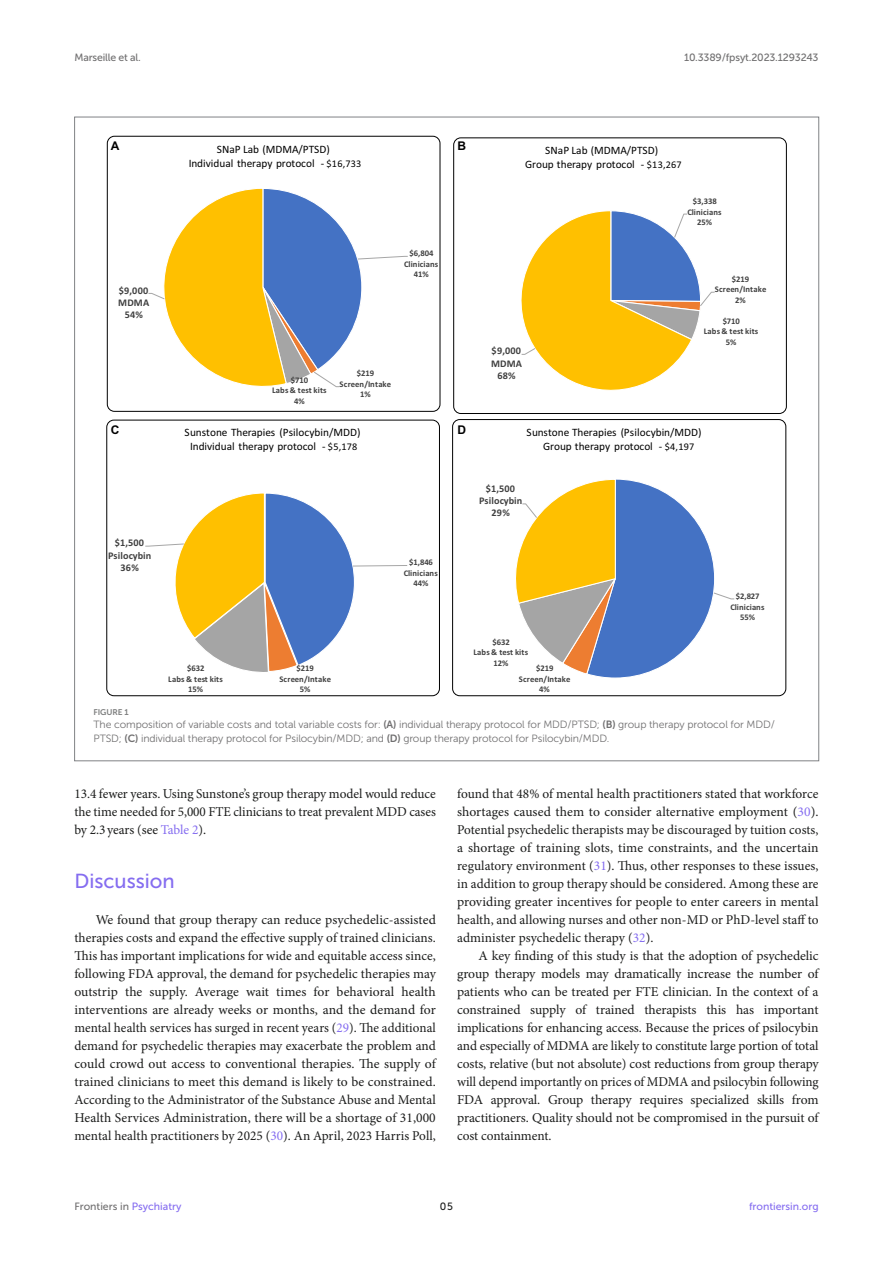
<style>
.page{position:relative;width:893px;height:1263px;background:#fff}
.page>*{position:absolute;margin:0;border:0;box-sizing:border-box;transform-origin:0 0}
.HEAD_1{font:20.25px "Museo Sans 500";color:#856df0}
.TEXT_FLUSH{font:13.5px/18px "Minion Pro";letter-spacing:.005em;color:#1b1c1b;text-align:justify}
.TEXT{font:13.5px/18px "Minion Pro";letter-spacing:-.005em;color:#1b1c1b;text-align:justify}
.t1{font:700 12px "Arial";color:#000}
.t2{font:11.25px/14px "Calibri";color:#000;text-align:center}
.FIG_LEG{font:10.5px/13.5px "Museo Sans 300";letter-spacing:-.01em;color:#706f70}
.t3{font:10.5px "Museo Sans 500";letter-spacing:-.015em;color:#706f70}
.t4{font:10.5px "Museo Sans 500";color:#856df0}
.t5{font:10.5px "Museo Sans 500";color:#1b1c1b}
.t6{font:700 10.2px/12.1px "Calibri";letter-spacing:.02em;color:#404040;text-align:center}
.t7{font:700 8.55px/10.5px "Calibri";letter-spacing:.005em;color:#404040;text-align:center}
.FIG_HD{font:8.25px "Museo Sans 700";letter-spacing:-.01em;color:#7e7f7f}
.s1{font-size:10.2px}
.s2{font-family:"Museo Sans 700"}
.s3{color:#856df0}
</style>
<div class="page">
<svg style="left:521px;top:210px;width:194px;height:181px"></svg>
<div style="left:453px;top:138px;width:334px;height:276px;border:1px solid #000;border-radius:7px"></div>
<svg style="left:148px;top:188px;width:260px;height:200px"></svg>
<div style="left:107px;top:136px;width:333px;height:276px;border:1px solid #000;border-radius:7px"></div>
<svg style="left:145px;top:493px;width:263px;height:179px"></svg>
<div style="left:106px;top:420px;width:334px;height:276px;border:1px solid #000;border-radius:7px"></div>
<svg style="left:515px;top:479px;width:220px;height:199px"></svg>
<div style="left:452px;top:419px;width:334px;height:277px;border:1px solid #000;border-radius:7px"></div>
<p class="t3" style="left:74px;top:51px;width:68px">Marseille et al.</p>
<p class="t3" style="left:684px;top:51px;width:136px">10.3389/fpsyt.2023.1293243</p>
<p class="t1" style="left:111px;top:137px;width:10px">A</p>
<p class="t1" style="left:457px;top:137px;width:10px">B</p>
<p class="t2" style="left:189px;top:142px;width:174px">SNaP Lab (MDMA/PTSD)<br>Individual therapy protocol - <span class="s1">$16,733</span></p>
<p class="t6" style="left:118px;top:284px;width:32px">$9,000<br>MDMA<br>54%</p>
<p class="t7" style="left:404px;top:248px;width:36px">$6,804<br>Clinicians<br>41%</p>
<p class="t7" style="left:272px;top:374px;width:56px">$710<br>Labs &amp; test kits<br>4%</p>
<p class="t7" style="left:340px;top:368px;width:53px">$219<br>Screen/Intake<br>1%</p>
<p class="t1" style="left:111px;top:422px;width:10px">C</p>
<p class="t1" style="left:457px;top:422px;width:10px">D</p>
<p class="t2" style="left:185px;top:425px;width:177px">Sunstone Therapies (Psilocybin/MDD)<br>Individual therapy protocol - <span class="s1">$5,178</span></p>
<p class="t2" style="left:525px;top:143px;width:158px">SNaP Lab (MDMA/PTSD)<br>Group therapy protocol - <span class="s1">$13,267</span></p>
<p class="t6" style="left:491px;top:345px;width:32px">$9,000<br>MDMA<br>68%</p>
<p class="t7" style="left:687px;top:196px;width:36px">$3,338<br>Clinicians<br>25%</p>
<p class="t7" style="left:715px;top:273px;width:53px">$219<br>Screen/Intake<br>2%</p>
<p class="t7" style="left:704px;top:315px;width:56px">$710<br>Labs &amp; test kits<br>5%</p>
<p class="t2" style="left:543px;top:425px;width:160px;text-align:left;text-indent:-17px">Sunstone Therapies (Psilocybin/MDD)<br>Group therapy protocol - <span class="s1">$4,197</span></p>
<p class="t6" style="left:108px;top:537px;width:45px">$1,500<br>Psilocybin<br>36%</p>
<p class="t7" style="left:168px;top:663px;width:56px">$632<br>Labs &amp; test kits<br>15%</p>
<p class="t7" style="left:279px;top:663px;width:53px">$219<br>Screen/Intake<br>5%</p>
<p class="t7" style="left:404px;top:557px;width:36px">$1,846<br>Clinicians<br>44%</p>
<p class="t6" style="left:479px;top:482px;width:45px">$1,500<br>Psilocybin<br>29%</p>
<p class="t7" style="left:473px;top:636px;width:56px">$632<br>Labs &amp; test kits<br>12%</p>
<p class="t7" style="left:519px;top:663px;width:53px">$219<br>Screen/Intake<br>4%</p>
<p class="t7" style="left:730px;top:591px;width:36px">$2,827<br>Clinicians<br>55%</p>
<p class="FIG_HD" style="left:94px;top:707px;width:37px">FIGURE 1</p>
<p class="FIG_LEG" style="left:94px;top:718px;width:683px">The composition of variable costs and total variable costs for: <span class="s2">(A)</span> individual therapy protocol for MDD/PTSD; <span class="s2">(B)</span> group therapy protocol for MDD/<br>PTSD; <span class="s2">(C)</span> individual therapy protocol for Psilocybin/MDD; and <span class="s2">(D)</span> group therapy protocol for Psilocybin/MDD.</p>
<p class="TEXT" style="left:74px;top:785px;width:363px">13.4 fewer years. Using Sunstone’s group therapy model would reduce the time needed for 5,000 FTE clinicians to treat prevalent MDD cases by 2.3years (see <span class="s3">Table 2</span>).</p>
<p class="HEAD_1" style="left:74px;top:870px;width:102px">Discussion</p>
<p class="TEXT_FLUSH" style="left:74px;top:911px;width:363px;text-indent:21px">We found that group therapy can reduce psychedelic-assisted therapies costs and expand the effective supply of trained clinicians.<br>This has important implications for wide and equitable access since, following FDA approval, the demand for psychedelic therapies may outstrip the supply. Average wait times for behavioral health interventions are already weeks or months, and the demand for mental health services has surged in recent years (<span class="s3">29</span>). The additional demand for psychedelic therapies may exacerbate the problem and could crowd out access to conventional therapies. The supply of trained clinicians to meet this demand is likely to be constrained.<br>According to the Administrator of the Substance Abuse and Mental Health Services Administration, there will be a shortage of 31,000 mental health practitioners by 2025 (<span class="s3">30</span>). An April, 2023 Harris Poll,</p>
<p class="TEXT_FLUSH" style="left:457px;top:785px;width:363px">found that 48% of mental health practitioners stated that workforce shortages caused them to consider alternative employment (<span class="s3">30</span>).<br>Potential psychedelic therapists may be discouraged by tuition costs, a shortage of training slots, time constraints, and the uncertain regulatory environment (<span class="s3">31</span>). Thus, other responses to these issues, in addition to group therapy should be considered. Among these are providing greater incentives for people to enter careers in mental health, and allowing nurses and other non-MD or PhD-level staff to administer psychedelic therapy (<span class="s3">32</span>).</p>
<p class="TEXT" style="left:457px;top:947px;width:363px;text-indent:21px">A key finding of this study is that the adoption of psychedelic group therapy models may dramatically increase the number of patients who can be treated per FTE clinician. In the context of a constrained supply of trained therapists this has important implications for enhancing access. Because the prices of psilocybin and especially of MDMA are likely to constitute large portion of total costs, relative (but not absolute) cost reductions from group therapy will depend importantly on prices of MDMA and psilocybin following FDA approval. Group therapy requires specialized skills from practitioners. Quality should not be compromised in the pursuit of cost containment.</p>
<p class="t3" style="left:74px;top:1200px;width:109px">Frontiers in <span class="s3">Psychiatry</span></p>
<p class="t5" style="left:440px;top:1200px;width:14px">05</p>
<p class="t4" style="left:749px;top:1200px;width:71px">frontiersin.org</p>
</div>
